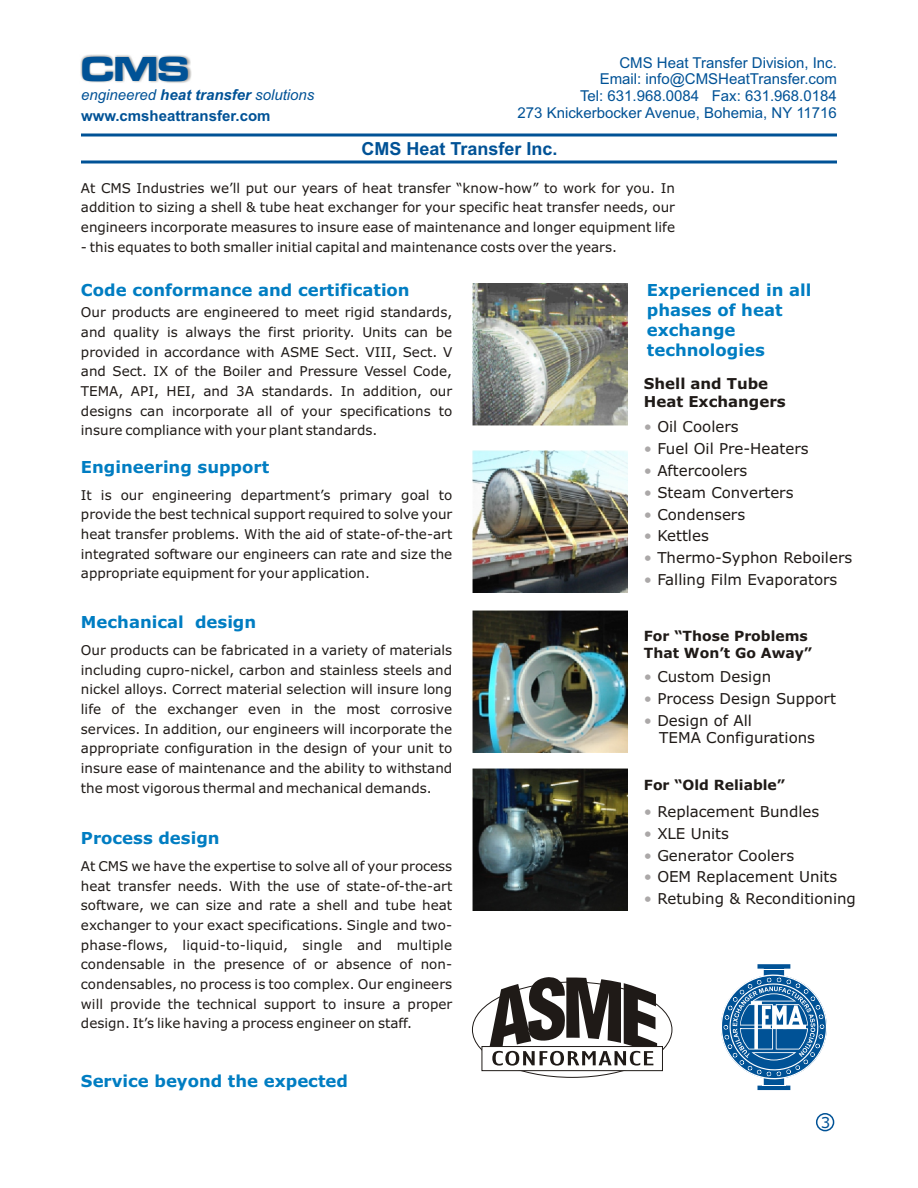
<style>
.page{position:relative;width:918px;height:1188px;background:#fff}
.page>*{position:absolute;margin:0;border:0;box-sizing:border-box;transform-origin:0 0}
.t1{font:36px "Microgramma D Bol Ext";color:#005296}
.t2{font:700 18px "Arial";color:#005296}
.t3{font:700 16.5px/20.1px "Verdana";color:#007dc2}
.t4{font:15px "Verdana";color:#1f1a17}
.t5{font:15px/16.8px "Arial";color:#005296;text-align:right}
.t6{font:italic 15px "Arial";color:#005296}
.t7{font:700 15px/18.3px "Verdana";color:#1f1a17}
.t8{font:700 15px "Arial";color:#005296}
.t9{font:15px "Verdana";color:#005296}
.t10{font:700 13.95px/17px "Verdana";color:#1f1a17}
.t11{font:13.5px/19.6px "Verdana";color:#1f1a17;text-align:justify}
.s1{font-weight:700}
.s2{color:#aba8a8}
</style>
<div class="page">
<img style="left:472px;top:283px;width:156px;height:142px">
<img style="left:472px;top:610px;width:156px;height:142px">
<img style="left:472px;top:450px;width:156px;height:142px">
<img style="left:472px;top:769px;width:156px;height:142px">
<img style="left:80px;top:55px;width:112px;height:28px">
<hr style="left:81px;top:134px;width:756px;height:3px;background:#005296">
<svg style="left:81px;top:160px;width:756px;height:4px"></svg>
<div style="left:482px;top:1046px;width:181px;height:25px;background:#fff;border:1px solid #1f1a17"></div>
<svg style="left:488px;top:977px;width:169px;height:89px"></svg>
<svg style="left:721px;top:964px;width:106px;height:126px"></svg>
<div style="left:816px;top:1113px;width:18px;height:18px;border:2px solid #005296;border-radius:50%"></div>
<h1 class="t1" style="left:81px;top:53px;width:109px">CMS</h1>
<p class="t8" style="left:81px;top:110px;width:191px">www.cmsheattransfer.com</p>
<p class="t6" style="left:81px;top:89px;width:235px">engineered <span class="s1">heat transfer</span> solutions</p>
<p class="t5" style="left:518px;top:55px;width:321px">CMS Heat Transfer Division, Inc.<br>Email: info@CMSHeatTransfer.com<br>Tel: 631.968.0084 Fax: 631.968.0184<br>273 Knickerbocker Avenue, Bohemia, NY 11716</p>
<h2 class="t2" style="left:361px;top:142px;width:198px">CMS Heat Transfer Inc.</h2>
<p class="t11" style="left:81px;top:179px;width:596px">At CMS Industries we’ll put our years of heat transfer “know-how” to work for you. In addition to sizing a shell &amp; tube heat exchanger for your specific heat transfer needs, our engineers incorporate measures to insure ease of maintenance and longer equipment life</p>
<p class="t11" style="left:81px;top:238px;width:538px">- this equates to both smaller initial capital and maintenance costs over the years.</p>
<p class="t3" style="left:81px;top:281px;width:330px">Code conformance and certification</p>
<p class="t11" style="left:81px;top:304px;width:373px">Our products are engineered to meet rigid standards, and quality is always the first priority. Units can be provided in accordance with ASME Sect. VIII, Sect. V and Sect. IX of the Boiler and Pressure Vessel Code, TEMA, API, HEI, and 3A standards. In addition, our designs can incorporate all of your specifications to insure compliance with your plant standards.</p>
<p class="t3" style="left:81px;top:458px;width:190px">Engineering support</p>
<p class="t3" style="left:647px;top:281px;width:166px">Experienced in all phases of heat exchange technologies</p>
<p class="t7" style="left:644px;top:375px;width:143px">Shell and Tube<br>Heat Exchangers</p>
<p class="t4" style="left:644px;top:421px;width:96px"><span class="s2">•</span> Oil Coolers</p>
<p class="t4" style="left:644px;top:442px;width:166px"><span class="s2">•</span> Fuel Oil Pre-Heaters</p>
<p class="t4" style="left:644px;top:464px;width:105px"><span class="s2">•</span> Aftercoolers</p>
<p class="t4" style="left:644px;top:486px;width:151px"><span class="s2">•</span> Steam Converters</p>
<p class="t4" style="left:644px;top:508px;width:103px"><span class="s2">•</span> Condensers</p>
<p class="t4" style="left:644px;top:530px;width:66px"><span class="s2">•</span> Kettles</p>
<p class="t4" style="left:644px;top:552px;width:210px"><span class="s2">•</span> Thermo-Syphon Reboilers</p>
<p class="t4" style="left:644px;top:574px;width:195px"><span class="s2">•</span> Falling Film Evaporators</p>
<p class="t11" style="left:81px;top:486px;width:373px">It is our engineering department’s primary goal to provide the best technical support required to solve your heat transfer problems. With the aid of state-of-the-art integrated software our engineers can rate and size the appropriate equipment for your application.</p>
<p class="t3" style="left:81px;top:613px;width:177px">Mechanical design</p>
<p class="t11" style="left:81px;top:641px;width:373px">Our products can be fabricated in a variety of materials including cupro-nickel, carbon and stainless steels and nickel alloys. Correct material selection will insure long life of the exchanger even in the most corrosive services. In addition, our engineers will incorporate the appropriate configuration in the design of your unit to insure ease of maintenance and the ability to withstand the most vigorous thermal and mechanical demands.</p>
<p class="t3" style="left:81px;top:829px;width:140px">Process design</p>
<p class="t11" style="left:81px;top:857px;width:373px">At CMS we have the expertise to solve all of your process heat transfer needs. With the use of state-of-the-art software, we can size and rate a shell and tube heat exchanger to your exact specifications. Single and two&shy;phase-flows, liquid-to-liquid, single and multiple condensable in the presence of or absence of non&shy;condensables, no process is too complex. Our engineers will provide the technical support to insure a proper design. It’s like having a process engineer on staff.</p>
<p class="t3" style="left:81px;top:1072px;width:269px">Service beyond the expected</p>
<p class="t10" style="left:644px;top:629px;width:170px">For “Those Problems<br>That Won’t Go Away”</p>
<p class="t4" style="left:644px;top:670px;width:129px"><span class="s2">•</span> Custom Design</p>
<p class="t4" style="left:644px;top:692px;width:194px"><span class="s2">•</span> Process Design Support</p>
<p class="t4" style="left:644px;top:714px;width:110px"><span class="s2">•</span> Design of All</p>
<p class="t4" style="left:659px;top:731px;width:157px">TEMA Configurations</p>
<p class="t10" style="left:644px;top:777px;width:143px">For “Old Reliable”</p>
<p class="t4" style="left:644px;top:805px;width:177px"><span class="s2">•</span> Replacement Bundles</p>
<p class="t4" style="left:644px;top:827px;width:87px"><span class="s2">•</span> XLE Units</p>
<p class="t4" style="left:644px;top:849px;width:152px"><span class="s2">•</span> Generator Coolers</p>
<p class="t4" style="left:644px;top:871px;width:195px"><span class="s2">•</span> OEM Replacement Units</p>
<p class="t4" style="left:644px;top:893px;width:214px"><span class="s2">•</span> Retubing &amp; Reconditioning</p>
<p class="t9" style="left:821px;top:1116px;width:11px">3</p>
</div>
